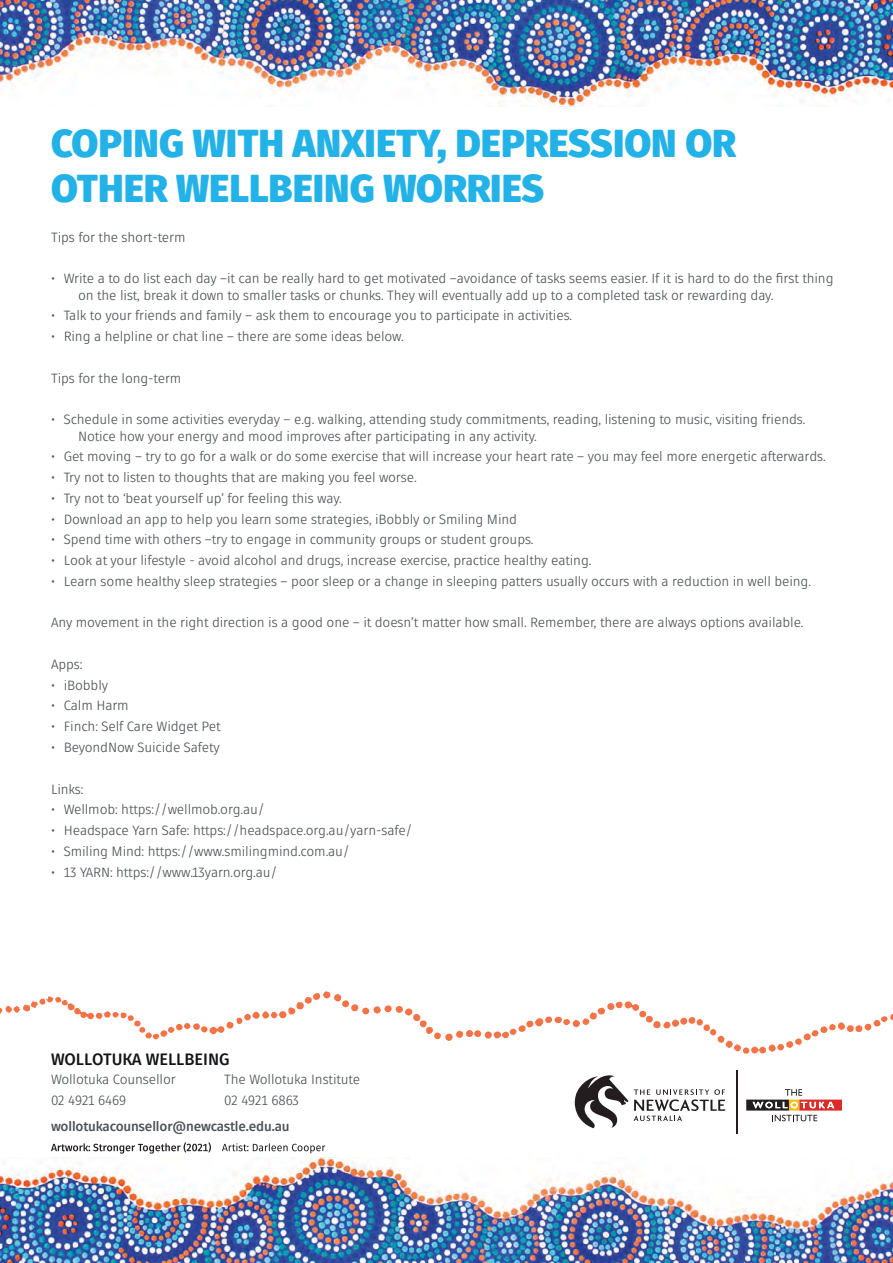
<style>
.page{position:relative;width:893px;height:1263px;background:#fff}
.page>*{position:absolute;margin:0;border:0;box-sizing:border-box;transform-origin:0 0}
.t1{font:900 39px/45px "Fuse V.2 Display";color:#23b2e7}
.t2{font:700 16.5px "Fuse V.2 Display";color:#121417}
.t3{font:13.5px/16.5px "Fuse V.2 Display";letter-spacing:-.01em;color:#4d5357}
.t4{font:700 13.5px "Fuse V.2 Display";letter-spacing:-.01em;color:#4d5357}
</style>
<div class="page">
<img style="left:0;top:1157px;width:893px;height:106px">
<img style="left:0;top:0;width:893px;height:107px">
<hr style="left:736px;top:1070px;width:1px;height:64px;background:#231d20">
<svg style="left:575px;top:1075px;width:53px;height:53px"></svg>
<svg style="left:634px;top:1089px;width:91px;height:32px"></svg>
<svg style="left:746px;top:1089px;width:96px;height:32px"></svg>
<svg style="left:51px;top:1142px;width:274px;height:11px"></svg>
<svg style="left:0;top:991px;width:893px;height:63px"></svg>
<h1 class="t1" style="left:51px;top:121px;width:686px">COPING WITH ANXIETY, DEPRESSION OR<br>OTHER WELLBEING WORRIES</h1>
<p class="t3" style="left:51px;top:229px;width:136px">Tips for the short-term</p>
<p class="t3" style="left:78px;top:270px;width:757px;text-indent:-27px">• Write a to do list each day –it can be really hard to get motivated –avoidance of tasks seems easier. If it is hard to do the first thing on the list, break it down to smaller tasks or chunks. They will eventually add up to a completed task or rewarding day.</p>
<p class="t3" style="left:51px;top:308px;width:523px">• Talk to your friends and family – ask them to encourage you to participate in activities.</p>
<p class="t3" style="left:51px;top:328px;width:354px">• Ring a helpline or chat line – there are some ideas below.</p>
<p class="t3" style="left:51px;top:370px;width:132px">Tips for the long-term</p>
<p class="t3" style="left:78px;top:411px;width:729px;text-indent:-27px">• Schedule in some activities everyday – e.g. walking, attending study commitments, reading, listening to music, visiting friends.<br>Notice how your energy and mood improves after participating in any activity.</p>
<p class="t3" style="left:51px;top:449px;width:776px">• Get moving – try to go for a walk or do some exercise that will increase your heart rate – you may feel more energetic afterwards.</p>
<p class="t3" style="left:51px;top:469px;width:367px">• Try not to listen to thoughts that are making you feel worse.</p>
<p class="t3" style="left:51px;top:490px;width:292px">• Try not to ‘beat yourself up’ for feeling this way.</p>
<p class="t3" style="left:51px;top:511px;width:468px">• Download an app to help you learn some strategies, iBobbly or Smiling Mind</p>
<p class="t3" style="left:51px;top:532px;width:484px">• Spend time with others –try to engage in community groups or student groups.</p>
<p class="t3" style="left:51px;top:552px;width:542px">• Look at your lifestyle - avoid alcohol and drugs, increase exercise, practice healthy eating.</p>
<p class="t3" style="left:51px;top:573px;width:762px">• Learn some healthy sleep strategies – poor sleep or a change in sleeping patters usually occurs with a reduction in well being.</p>
<p class="t3" style="left:51px;top:615px;width:754px">Any movement in the right direction is a good one – it doesn’t matter how small. Remember, there are always options available.</p>
<p class="t3" style="left:51px;top:656px;width:33px">Apps:</p>
<p class="t3" style="left:51px;top:677px;width:59px">• iBobbly</p>
<p class="t3" style="left:51px;top:698px;width:79px">• Calm Harm</p>
<p class="t3" style="left:51px;top:718px;width:171px">• Finch: Self Care Widget Pet</p>
<p class="t3" style="left:51px;top:739px;width:170px">• BeyondNow Suicide Safety</p>
<p class="t3" style="left:51px;top:781px;width:34px">Links:</p>
<p class="t3" style="left:51px;top:801px;width:215px">• Wellmob: https://wellmob.org.au/</p>
<p class="t3" style="left:51px;top:822px;width:363px">• Headspace Yarn Safe: https://headspace.org.au/yarn-safe/</p>
<p class="t3" style="left:51px;top:843px;width:300px">• Smiling Mind: https://www.smilingmind.com.au/</p>
<p class="t3" style="left:51px;top:864px;width:228px">• 13 YARN: https://www.13yarn.org.au/</p>
<p class="t2" style="left:51px;top:1049px;width:180px">WOLLOTUKA WELLBEING</p>
<p class="t3" style="left:51px;top:1069px;width:126px;line-height:20.7px">Wollotuka Counsellor<br>02 4921 6469</p>
<p class="t3" style="left:224px;top:1069px;width:137px;line-height:20.7px">The Wollotuka Institute<br>02 4921 6863</p>
<p class="t4" style="left:51px;top:1118px;width:240px">wollotukacounsellor@newcastle.edu.au</p>
</div>
